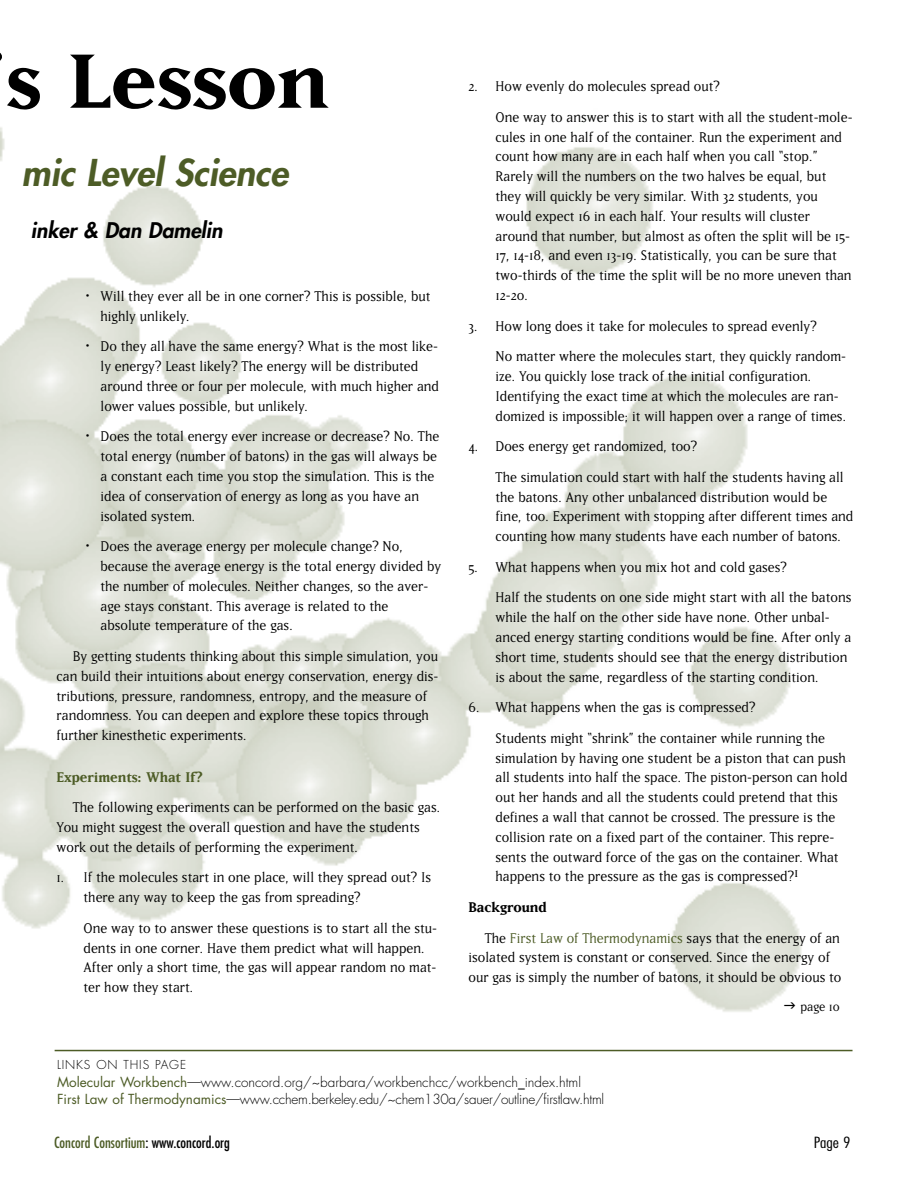
<style>
.page{position:relative;width:918px;height:1188px;background:#fff}
.page>*{position:absolute;margin:0;border:0;box-sizing:border-box;transform-origin:0 0}
.t1{font:700 90px "Matrix";color:#000;scale:1.1 1}
.t2{font:italic 800 36px "Futura";color:#4d5c26}
.t3{font:italic 800 21px "Futura";color:#000}
.t4{font:16.5px/19.8px "Matrix";color:#000}
.t5{font:700 16.5px "Matrix";color:#4d5c26}
.t6{font:condensed 15px "Futura";color:#4d5c26}
.t7{font:15px "Matrix";color:#000}
.t8{font:300 condensed 15px "Futura";color:#000;scale:1.2 1}
.t9{font:300 13.5px/17.9px "Futura";letter-spacing:-.02em;color:#000}
.t10{font:300 12px "Futura";letter-spacing:.075em;color:#000}
.s1{font-weight:700}
.s2{color:#4d5c26}
.s3{font-weight:400;color:#4d5c26}
.s4{color:#000}
</style>
<div class="page">
<img style="left:0;top:127px;width:841px;height:925px">
<hr style="left:55px;top:1050px;width:798px;height:1px;background:#4d5c26">
<svg style="left:784px;top:1003px;width:11px;height:6px"></svg>
<h1 class="t1" style="left:6px;top:24px;width:295px">s Lesson</h1>
<h2 class="t2" style="left:22px;top:156px;width:274px">mic Level Science</h2>
<p class="t3" style="left:31px;top:220px;width:197px">inker &amp; Dan Damelin</p>
<p class="t4" style="left:101px;top:285px;width:332px;text-indent:-15px">• Will they ever all be in one corner? This is possible, but highly unlikely.</p>
<p class="t4" style="left:101px;top:336px;width:340px;text-indent:-15px">• Do they all have the same energy? What is the most like&shy;ly energy? Least likely? The energy will be distributed around three or four per molecule, with much higher and lower values possible, but unlikely.</p>
<p class="t4" style="left:101px;top:426px;width:340px;text-indent:-15px">• Does the total energy ever increase or decrease? No. The total energy (number of batons) in the gas will always be a constant each time you stop the simulation. This is the idea of conservation of energy as long as you have an isolated system.</p>
<p class="t4" style="left:101px;top:536px;width:342px;text-indent:-15px">• Does the average energy per molecule change? No, because the average energy is the total energy divided by the number of molecules. Neither changes, so the aver&shy;age stays constant. This average is related to the absolute temperature of the gas.</p>
<p class="t4" style="left:57px;top:645px;width:383px;text-indent:16px">By getting students thinking about this simple simulation, you can build their intuitions about energy conservation, energy dis&shy;tributions, pressure, randomness, entropy, and the measure of randomness. You can deepen and explore these topics through further kinesthetic experiments.</p>
<p class="t5" style="left:57px;top:766px;width:148px">Experiments: What If?</p>
<p class="t4" style="left:57px;top:797px;width:385px;text-indent:16px">The following experiments can be performed on the basic gas.<br>You might suggest the overall question and have the students work out the details of performing the experiment.</p>
<p class="t4" style="left:84px;top:867px;width:349px;text-indent:-27px">1. If the molecules start in one place, will they spread out? Is there any way to keep the gas from spreading?</p>
<p class="t4" style="left:84px;top:917px;width:355px">One way to to answer these questions is to start all the stu&shy;dents in one corner. Have them predict what will happen.<br>After only a short time, the gas will appear random no mat&shy;ter how they start.</p>
<p class="t4" style="left:496px;top:70px;width:359px;line-height:30.6px;text-indent:-27px">2. How evenly do molecules spread out?<br>One way to answer this is to start with all the student-mole-</p>
<p class="t4" style="left:496px;top:126px;width:358px">cules in one half of the container. Run the experiment and count how many are in each half when you call “stop.” Rarely will the numbers on the two halves be equal, but they will quickly be very similar. With 32 students, you would expect 16 in each half. Your results will cluster around that number, but almost as often the split will be 15- 17, 14-18, and even 13-19. Statistically, you can be sure that two-thirds of the time the split will be no more uneven than 12-20.</p>
<p class="t4" style="left:496px;top:310px;width:352px;line-height:30.6px;text-indent:-27px">3. How long does it take for molecules to spread evenly?<br>No matter where the molecules start, they quickly random-</p>
<p class="t4" style="left:496px;top:365px;width:352px">ize. You quickly lose track of the initial configuration.<br>Identifying the exact time at which the molecules are ran&shy;domized is impossible; it will happen over a range of times.</p>
<p class="t4" style="left:496px;top:430px;width:350px;line-height:30.6px;text-indent:-27px">4. Does energy get randomized, too?<br>The simulation could start with half the students having all</p>
<p class="t4" style="left:496px;top:486px;width:359px">the batons. Any other unbalanced distribution would be fine, too. Experiment with stopping after different times and counting how many students have each number of batons.</p>
<p class="t4" style="left:496px;top:551px;width:357px;line-height:30.6px;text-indent:-27px">5. What happens when you mix hot and cold gases?<br>Half the students on one side might start with all the batons</p>
<p class="t4" style="left:496px;top:607px;width:357px">while the half on the other side have none. Other unbal&shy;anced energy starting conditions would be fine. After only a short time, students should see that the energy distribution is about the same, regardless of the starting condition.</p>
<p class="t4" style="left:496px;top:691px;width:331px;line-height:30.6px;text-indent:-27px">6. What happens when the gas is compressed?<br>Students might “shrink” the container while running the</p>
<p class="t4" style="left:496px;top:747px;width:353px">simulation by having one student be a piston that can push all students into half the space. The piston-person can hold out her hands and all the students could pretend that this defines a wall that cannot be crossed. The pressure is the collision rate on a fixed part of the container. This repre&shy;sents the outward force of the gas on the container. What happens to the pressure as the gas is compressed?1</p>
<p class="t4" style="left:485px;top:891px;width:357px;line-height:30.6px;text-indent:-16px"><span class="s1">Background<br></span>The <span class="s2">First Law of Thermodynamics</span> says that the energy of an</p>
<p class="t4" style="left:469px;top:947px;width:374px">isolated system is constant or conserved. Since the energy of our gas is simply the number of batons, it should be obvious to</p>
<p class="t7" style="left:800px;top:998px;width:41px">page 10</p>
<p class="t10" style="left:57px;top:1059px;width:131px">LINKS ON THIS PAGE</p>
<p class="t9" style="left:57px;top:1074px;width:549px"><span class="s3">Molecular Workbench</span>—www.concord.org/~barbara/workbenchcc/workbench_index.html<br><span class="s3">First Law of Thermodynamics</span>—www.cchem.berkeley.edu/~chem130a/sauer/outline/firstlaw.html</p>
<p class="t6" style="left:54px;top:1135px;width:178px">Concord Consortium<span class="s4">: www.concord.org</span></p>
<p class="t8" style="left:814px;top:1136px;width:32px">Page 9</p>
</div>
